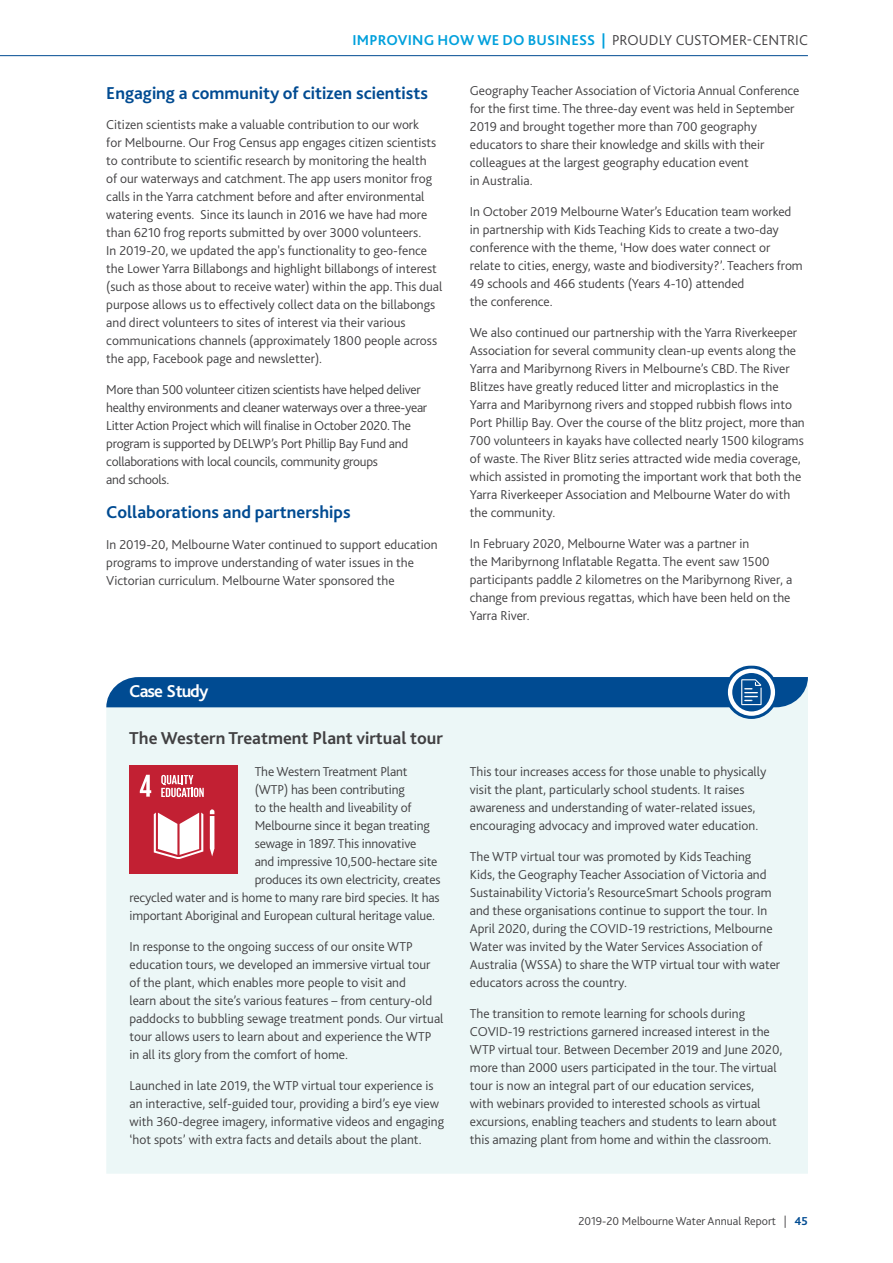
<style>
.page{position:relative;width:893px;height:1263px;background:#fff}
.page>*{position:absolute;margin:0;border:0;box-sizing:border-box;transform-origin:0 0}
.t1{font:700 18px "Bliss";color:#004b92}
.t2{font:700 18px "Bliss";color:#414042}
.t3{font:700 18px "Bliss";letter-spacing:-.05em;color:#fff}
.t4{font:700 15px "Bliss";letter-spacing:.015em;color:#00a0dc}
.t5{font:300 13.5px/18px "Bliss";color:#414042}
.t6{font:300 13.5px/18px "Bliss";letter-spacing:-.02em;color:#414042}
.t7{font:300 12px "Bliss";color:#414042}
.s1{font-weight:300;color:#414042}
.s2{font-weight:700;color:#004b92}
</style>
<div class="page">
<div style="left:106px;top:719px;width:702px;height:455px;background:#ecf7f7"></div>
<svg style="left:106px;top:665px;width:702px;height:54px"></svg>
<div style="left:129px;top:766px;width:109px;height:108px;background:#c22033"></div>
<svg style="left:154px;top:812px;width:49px;height:47px"></svg>
<svg style="left:210px;top:809px;width:4px;height:47px"></svg>
<svg style="left:140px;top:775px;width:11px;height:22px"></svg>
<svg style="left:161px;top:775px;width:43px;height:22px"></svg>
<hr style="left:0;top:55px;width:808px;height:1px;background:#004b92">
<p class="t4" style="left:352px;top:31px;width:457px">IMPROVING HOW WE DO BUSINESS | <span class="s1">PROUDLY CUSTOMER-CENTRIC</span></p>
<h1 class="t1" style="left:106px;top:82px;width:323px">Engaging a community of citizen scientists</h1>
<p class="t5" style="left:106px;top:116px;width:338px">Citizen scientists make a valuable contribution to our work<br>for Melbourne. Our Frog Census app engages citizen scientists to contribute to scientific research by monitoring the health<br>of our waterways and catchment. The app users monitor frog calls in the Yarra catchment before and after environmental watering events. Since its launch in 2016 we have had more than 6210 frog reports submitted by over 3000 volunteers.<br>In 2019-20, we updated the app's functionality to geo-fence the Lower Yarra Billabongs and highlight billabongs of interest (such as those about to receive water) within the app. This dual purpose allows us to effectively collect data on the billabongs and direct volunteers to sites of interest via their various communications channels (approximately 1800 people across the app, Facebook page and newsletter).</p>
<p class="t6" style="left:106px;top:381px;width:322px">More than 500 volunteer citizen scientists have helped deliver healthy environments and cleaner waterways over a three-year Litter Action Project which will finalise in October 2020. The program is supported by DELWP’s Port Phillip Bay Fund and collaborations with local councils, community groups<br>and schools.</p>
<h1 class="t1" style="left:106px;top:501px;width:246px">Collaborations and partnerships</h1>
<p class="t5" style="left:106px;top:535px;width:333px">In 2019-20, Melbourne Water continued to support education programs to improve understanding of water issues in the<br>Victorian curriculum. Melbourne Water sponsored the</p>
<p class="t5" style="left:470px;top:82px;width:331px">Geography Teacher Association of Victoria Annual Conference for the first time. The three-day event was held in September 2019 and brought together more than 700 geography educators to share their knowledge and skills with their colleagues at the largest geography education event<br>in Australia.</p>
<p class="t5" style="left:470px;top:203px;width:334px">In October 2019 Melbourne Water’s Education team worked in partnership with Kids Teaching Kids to create a two-day conference with the theme, ‘How does water connect or relate to cities, energy, waste and biodiversity?’. Teachers from 49 schools and 466 students (Years 4-10) attended<br>the conference.</p>
<p class="t5" style="left:470px;top:323px;width:336px">We also continued our partnership with the Yarra Riverkeeper Association for several community clean-up events along the Yarra and Maribyrnong Rivers in Melbourne’s CBD. The River Blitzes have greatly reduced litter and microplastics in the Yarra and Maribyrnong rivers and stopped rubbish flows into Port Phillip Bay. Over the course of the blitz project, more than 700 volunteers in kayaks have collected nearly 1500 kilograms of waste. The River Blitz series attracted wide media coverage, which assisted in promoting the important work that both the Yarra Riverkeeper Association and Melbourne Water do with the community.</p>
<p class="t5" style="left:470px;top:534px;width:324px">In February 2020, Melbourne Water was a partner in<br>the Maribyrnong Inflatable Regatta. The event saw 1500 participants paddle 2 kilometres on the Maribyrnong River, a change from previous regattas, which have been held on the Yarra River.</p>
<h1 class="t3" style="left:129px;top:680px;width:81px">Case Study</h1>
<h1 class="t2" style="left:129px;top:727px;width:315px">The Western Treatment Plant virtual tour</h1>
<p class="t5" style="left:255px;top:763px;width:154px">The Western Treatment Plant</p>
<p class="t5" style="left:255px;top:781px;width:152px">(WTP) has been contributing</p>
<p class="t5" style="left:255px;top:799px;width:158px">to the health and liveability of</p>
<p class="t5" style="left:255px;top:817px;width:177px">Melbourne since it began treating</p>
<p class="t5" style="left:255px;top:835px;width:163px">sewage in 1897. This innovative</p>
<p class="t5" style="left:255px;top:853px;width:184px">and impressive 10,500-hectare site</p>
<p class="t5" style="left:255px;top:871px;width:187px">produces its own electricity, creates</p>
<p class="t5" style="left:129px;top:889px;width:312px">recycled water and is home to many rare bird species. It has</p>
<p class="t5" style="left:129px;top:907px;width:307px">important Aboriginal and European cultural heritage value.</p>
<p class="t5" style="left:129px;top:937px;width:316px">In response to the ongoing success of our onsite WTP education tours, we developed an immersive virtual tour of the plant, which enables more people to visit and<br>learn about the site’s various features – from century-old paddocks to bubbling sewage treatment ponds. Our virtual tour allows users to learn about and experience the WTP in all its glory from the comfort of home.</p>
<p class="t5" style="left:129px;top:1076px;width:316px">Launched in late 2019, the WTP virtual tour experience is an interactive, self-guided tour, providing a bird’s eye view with 360-degree imagery, informative videos and engaging ‘hot spots’ with extra facts and details about the plant.</p>
<p class="t5" style="left:470px;top:763px;width:298px">This tour increases access for those unable to physically visit the plant, particularly school students. It raises awareness and understanding of water-related issues, encouraging advocacy and improved water education.</p>
<p class="t5" style="left:470px;top:848px;width:312px">The WTP virtual tour was promoted by Kids Teaching<br>Kids, the Geography Teacher Association of Victoria and Sustainability Victoria’s ResourceSmart Schools program and these organisations continue to support the tour. In April 2020, during the COVID-19 restrictions, Melbourne Water was invited by the Water Services Association of Australia (WSSA) to share the WTP virtual tour with water educators across the country.</p>
<p class="t5" style="left:470px;top:1004px;width:314px">The transition to remote learning for schools during COVID-19 restrictions garnered increased interest in the WTP virtual tour. Between December 2019 and June 2020, more than 2000 users participated in the tour. The virtual tour is now an integral part of our education services,<br>with webinars provided to interested schools as virtual excursions, enabling teachers and students to learn about this amazing plant from home and within the classroom.</p>
<p class="t7" style="left:578px;top:1214px;width:231px">2019-20 Melbourne Water Annual Report | <span class="s2">45</span></p>
</div>
